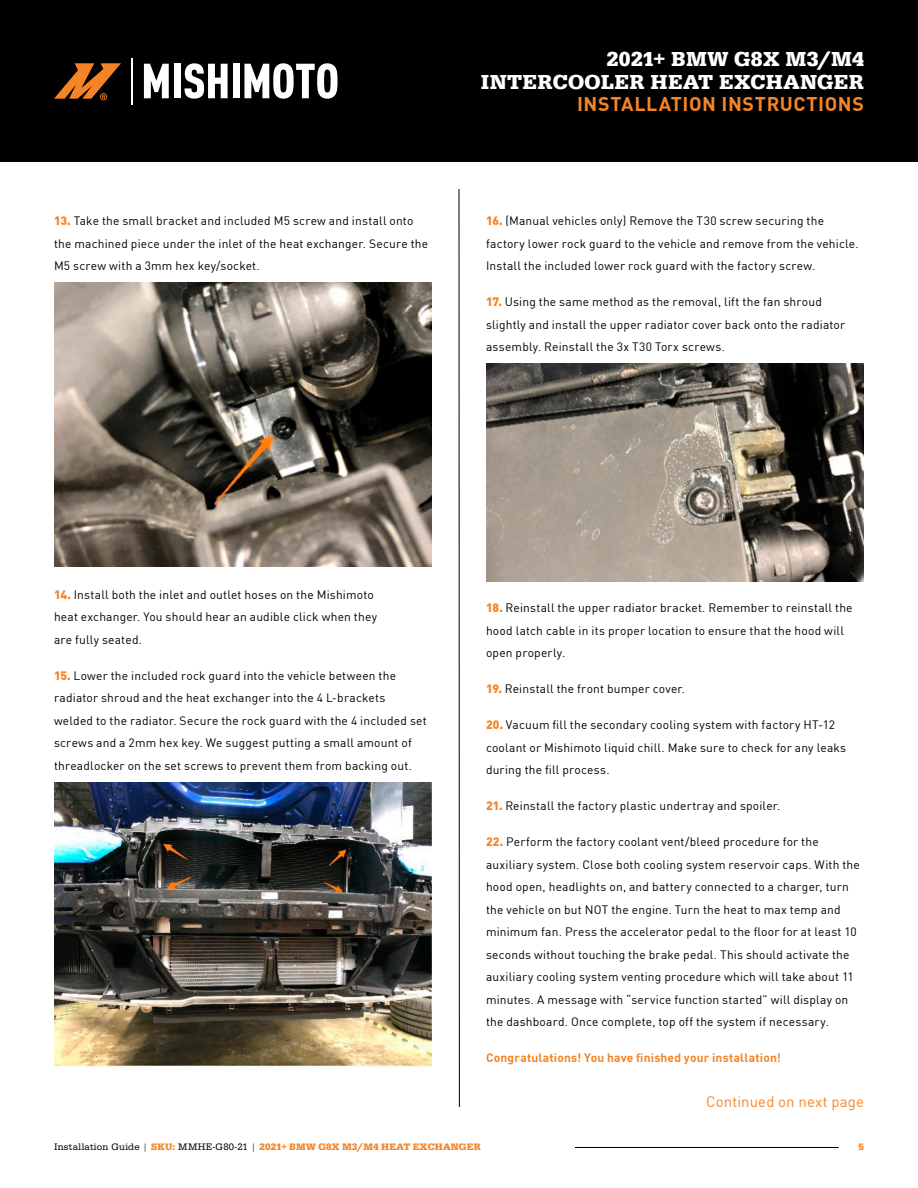
<style>
.page{position:relative;width:918px;height:1188px;background:#fff}
.page>*{position:absolute;margin:0;border:0;box-sizing:border-box;transform-origin:0 0}
.t1{font:700 21px/23.1px "Egyptienne URW";letter-spacing:.015em;color:#fff;text-align:right}
.t2{font:700 19.5px "DINOT";letter-spacing:.03em;color:#f48426}
.t3{font:15px "DINOT";letter-spacing:.005em;color:#f48426}
.t4{font:12px/22.5px "DINOT";letter-spacing:.015em;color:#000}
.t5{font:700 12px "DINOT";letter-spacing:.02em;color:#f48426}
.t6{font:700 9.75px "Egyptienne URW";letter-spacing:.02em;color:#f48426}
.s1{font-weight:900;color:#f48426}
.s2{font-weight:400;color:#000}
</style>
<div class="page">
<div style="left:0;top:0;width:918px;height:162px;background:#000"></div>
<hr style="left:575px;top:1147px;width:264px;height:1px;background:#000">
<hr style="left:459px;top:189px;width:1px;height:918px;background:#000">
<svg style="left:144px;top:64px;width:25px;height:34px"></svg>
<div style="left:174px;top:64px;width:7px;height:34px;background:#fff"></div>
<svg style="left:185px;top:63px;width:43px;height:36px"></svg>
<div style="left:233px;top:64px;width:6px;height:34px;background:#fff"></div>
<svg style="left:244px;top:63px;width:94px;height:36px"></svg>
<hr style="left:131px;top:58px;width:2px;height:46px;background:#fff">
<svg style="left:54px;top:63px;width:67px;height:37px"></svg>
<img style="left:54px;top:282px;width:378px;height:285px">
<img style="left:486px;top:364px;width:378px;height:218px">
<img style="left:54px;top:782px;width:378px;height:285px">
<p class="t4" style="left:54px;top:209px;width:376px"><span class="s1">13.</span> Take the small bracket and included M5 screw and install onto the machined piece under the inlet of the heat exchanger. Secure the<br>M5 screw with a 3mm hex key/socket.</p>
<h1 class="t1" style="left:481px;top:48px;width:385px">2021+ BMW G8X M3/M4<br>INTERCOOLER HEAT EXCHANGER</h1>
<h2 class="t2" style="left:577px;top:88px;width:288px">INSTALLATION INSTRUCTIONS</h2>
<p class="t4" style="left:486px;top:209px;width:374px"><span class="s1">16.</span> (Manual vehicles only) Remove the T30 screw securing the factory lower rock guard to the vehicle and remove from the vehicle.<br>Install the included lower rock guard with the factory screw.</p>
<p class="t4" style="left:486px;top:290px;width:361px"><span class="s1">17.</span> Using the same method as the removal, lift the fan shroud slightly and install the upper radiator cover back onto the radiator assembly. Reinstall the 3x T30 Torx screws.</p>
<p class="t4" style="left:54px;top:582px;width:325px"><span class="s1">14.</span> Install both the inlet and outlet hoses on the Mishimoto heat exchanger. You should hear an audible click when they are fully seated.</p>
<p class="t4" style="left:54px;top:663px;width:374px"><span class="s1">15.</span> Lower the included rock guard into the vehicle between the radiator shroud and the heat exchanger into the 4 L-brackets welded to the radiator. Secure the rock guard with the 4 included set screws and a 2mm hex key. We suggest putting a small amount of threadlocker on the set screws to prevent them from backing out.</p>
<p class="t4" style="left:486px;top:596px;width:368px"><span class="s1">18.</span> Reinstall the upper radiator bracket. Remember to reinstall the hood latch cable in its proper location to ensure that the hood will open properly.</p>
<p class="t4" style="left:486px;top:677px;width:201px"><span class="s1">19.</span> Reinstall the front bumper cover.</p>
<p class="t4" style="left:486px;top:713px;width:362px"><span class="s1">20.</span> Vacuum fill the secondary cooling system with factory HT-12 coolant or Mishimoto liquid chill. Make sure to check for any leaks during the fill process.</p>
<p class="t4" style="left:486px;top:794px;width:296px"><span class="s1">21.</span> Reinstall the factory plastic undertray and spoiler.</p>
<p class="t4" style="left:486px;top:830px;width:375px"><span class="s1">22.</span> Perform the factory coolant vent/bleed procedure for the auxiliary system. Close both cooling system reservoir caps. With the hood open, headlights on, and battery connected to a charger, turn the vehicle on but NOT the engine. Turn the heat to max temp and minimum fan. Press the accelerator pedal to the floor for at least 10 seconds without touching the brake pedal. This should activate the auxiliary cooling system venting procedure which will take about 11 minutes. A message with “service function started” will display on the dashboard. Once complete, top off the system if necessary.</p>
<p class="t5" style="left:486px;top:1048px;width:297px">Congratulations! You have finished your installation!</p>
<p class="t3" style="left:706px;top:1090px;width:159px">Continued on next page</p>
<p class="t6" style="left:54px;top:1141px;width:428px"><span class="s2">Installation Guide |</span> SKU: <span class="s2">MMHE-G80-21 |</span> 2021+ BMW G8X M3/M4 HEAT EXCHANGER</p>
<p class="t6" style="left:859px;top:1141px;width:7px">5</p>
</div>
